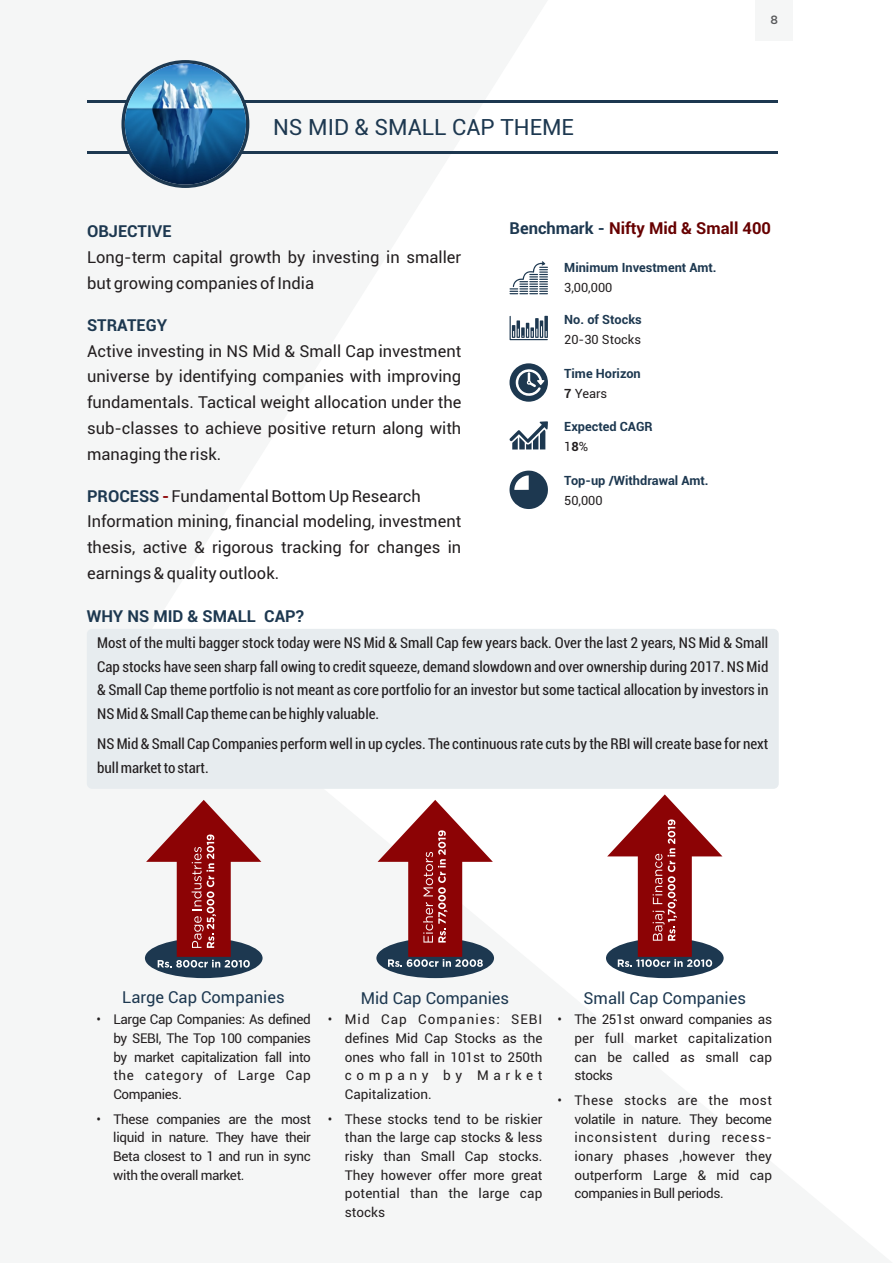
<style>
.page{position:relative;width:893px;height:1263px;background:#fff}
.page>*{position:absolute;margin:0;border:0;box-sizing:border-box;transform-origin:0 0}
.t1{font:22.5px "Roboto";color:#1d3850}
.t2{font:16.5px/25.8px "Roboto";color:#231f20}
.t3{font:16.5px "Roboto";color:#1d3850}
.t4{font:700 16.5px "Roboto";color:#1d3850}
.t5{font:700 16.5px "Roboto";color:#670000}
.t6{font:condensed 15px/23.4px "Roboto";color:#231f20}
.t7{font:13.5px/18.6px "Roboto";color:#231f20;text-align:justify}
.t8{font:13.5px/18.6px "Roboto";letter-spacing:-.025em;color:#231f20}
.t9{font:13.5px "Roboto";letter-spacing:.055em;color:#231f20}
.t10{font:13.5px "Roboto";letter-spacing:.035em;color:#231f20}
.t11{font:13.5px "Roboto";letter-spacing:.08em;color:#231f20}
.t12{font:700 12.75px/20px "Roboto";color:#1d3850}
.t13{font:12.75px "Roboto";color:#231f20}
.t14{font:500 12px "Gotham";color:#58595b}
.s1{font-weight:700;color:#1d3850}
.s2{font-weight:700;color:#8b0204}
.s3{color:#1d3850}
.s4{color:#231f20}
.s5{font-weight:400;color:#231f20}
</style>
<div class="page">
<hr style="left:87px;top:100px;width:691px;height:3px;background:#1d3850">
<hr style="left:87px;top:152px;width:691px;height:2px;background:#1d3850">
<svg style="left:121px;top:60px;width:128px;height:128px"></svg>
<img style="left:125px;top:63px;width:121px;height:122px;border-radius:50%">
<div style="left:87px;top:629px;width:692px;height:160px;background:#e7ecef;border-radius:5px"></div>
<div style="left:145px;top:938px;width:118px;height:40px;background:#1d3850;border-radius:50%"></div>
<svg style="left:146px;top:800px;width:115px;height:167px"></svg>
<div style="left:376px;top:938px;width:118px;height:40px;background:#1d3850;border-radius:50%"></div>
<svg style="left:378px;top:800px;width:115px;height:167px"></svg>
<div style="left:606px;top:938px;width:118px;height:40px;background:#1d3850;border-radius:50%"></div>
<svg style="left:607px;top:794px;width:115px;height:173px"></svg>
<div style="left:755px;top:0;width:37px;height:40px;background:#f5f6f6"></div>
<svg style="left:509px;top:471px;width:39px;height:38px"></svg>
<svg style="left:509px;top:316px;width:39px;height:24px"></svg>
<svg style="left:509px;top:363px;width:39px;height:39px"></svg>
<svg style="left:509px;top:421px;width:39px;height:28px"></svg>
<svg style="left:509px;top:261px;width:39px;height:33px"></svg>
<h1 class="t1" style="left:273px;top:118px;width:302px">NS MID &amp; SMALL CAP THEME</h1>
<p class="t14" style="left:770px;top:16px;width:9px">8</p>
<p class="t4" style="left:87px;top:225px;width:86px">OBJECTIVE</p>
<p class="t2" style="left:87px;top:246px;width:376px">Long-term capital growth by investing in smaller but growing companies of India</p>
<p class="t4" style="left:87px;top:318px;width:82px">STRATEGY</p>
<p class="t2" style="left:87px;top:339px;width:376px;text-align:justify">Active investing in NS Mid &amp; Small Cap investment universe by identifying companies with improving fundamentals. Tactical weight allocation under the sub-classes to achieve positive return along with managing the risk.</p>
<p class="t2" style="left:87px;top:485px;width:376px"><span class="s1">PROCESS</span><span class="s2">-</span> Fundamental Bottom Up Research Information mining, financial modeling, investment thesis, active &amp; rigorous tracking for changes in earnings &amp; quality outlook.</p>
<p class="t4" style="left:87px;top:610px;width:219px">WHY NS MID &amp; SMALL CAP?</p>
<p class="t5" style="left:510px;top:221px;width:263px"><span class="s3">Benchmark -</span> Nifty Mid &amp; Small 400</p>
<p class="t12" style="left:564px;top:259px;width:154px">Minimum Investment Amt.</p>
<p class="t13" style="left:564px;top:282px;width:50px">3,00,000</p>
<p class="t12" style="left:564px;top:311px;width:79px">No. of Stocks</p>
<p class="t13" style="left:564px;top:334px;width:78px">20-30 Stocks</p>
<p class="t12" style="left:564px;top:365px;width:78px">Time Horizon<br><span class="s4">7</span> <span class="s5">Years</span></p>
<p class="t12" style="left:564px;top:418px;width:90px">Expected CAGR<br><span class="s5">1</span><span class="s4">8</span><span class="s5">%</span></p>
<p class="t12" style="left:564px;top:472px;width:146px">Top-up /Withdrawal Amt.</p>
<p class="t13" style="left:564px;top:496px;width:40px">50,000</p>
<p class="t6" style="left:97px;top:633px;width:673px;text-align:justify">Most of the multi bagger stock today were NS Mid &amp; Small Cap few years back. Over the last 2 years, NS Mid &amp; Small Cap stocks have seen sharp fall owing to credit squeeze, demand slowdown and over ownership during 2017. NS Mid &amp; Small Cap theme portfolio is not meant as core portfolio for an investor but some tactical allocation by investors in NS Mid &amp; Small Cap theme can be highly valuable.</p>
<p class="t6" style="left:97px;top:734px;width:673px">NS Mid &amp; Small Cap Companies perform well in up cycles. The continuous rate cuts by the RBI will create base for next bull market to start.</p>
<p class="t3" style="left:122px;top:991px;width:164px">Large Cap Companies</p>
<p class="t7" style="left:113px;top:1012px;width:199px;text-indent:-17px">• Large Cap Companies: As defined by SEBI, The Top 100 companies by market capitalization fall into the category of Large Cap Companies.</p>
<p class="t7" style="left:113px;top:1111px;width:199px;text-indent:-17px">• These companies are the most liquid in nature. They have their Beta closest to 1 and run in sync with the overall market.</p>
<p class="t3" style="left:361px;top:991px;width:150px">Mid Cap Companies</p>
<p class="t7" style="left:345px;top:1030px;width:199px">defines Mid Cap Stocks as the ones who fall in 101st to 250th company by Market Capitalization.</p>
<p class="t7" style="left:328px;top:1111px;width:216px;text-align:right">• These stocks tend to be riskier than the large cap stocks &amp; less</p>
<p class="t11" style="left:328px;top:1014px;width:216px">• Mid Cap Companies: SEBI</p>
<p class="t7" style="left:345px;top:1148px;width:199px">risky than Small Cap stocks.</p>
<p class="t7" style="left:345px;top:1186px;width:199px">potential than the large cap</p>
<p class="t7" style="left:345px;top:1167px;width:199px">They however offer more great</p>
<p class="t7" style="left:345px;top:1204px;width:42px">stocks</p>
<p class="t3" style="left:583px;top:991px;width:164px">Small Cap Companies</p>
<p class="t8" style="left:558px;top:1012px;width:216px">• The 251st onward companies as</p>
<p class="t7" style="left:574px;top:1049px;width:199px">can be called as small cap</p>
<p class="t7" style="left:574px;top:1030px;width:199px">per full market capitalization</p>
<p class="t7" style="left:574px;top:1068px;width:40px">stocks</p>
<p class="t10" style="left:558px;top:1095px;width:216px">• These stocks are the most</p>
<p class="t8" style="left:574px;top:1111px;width:199px">volatile in nature. They become</p>
<p class="t9" style="left:574px;top:1132px;width:199px">inconsistent during recess-</p>
<p class="t7" style="left:574px;top:1148px;width:199px">ionary phases ,however they</p>
<p class="t8" style="left:574px;top:1167px;width:199px">outperform Large &amp; mid cap companies in Bull periods.</p>
</div>
